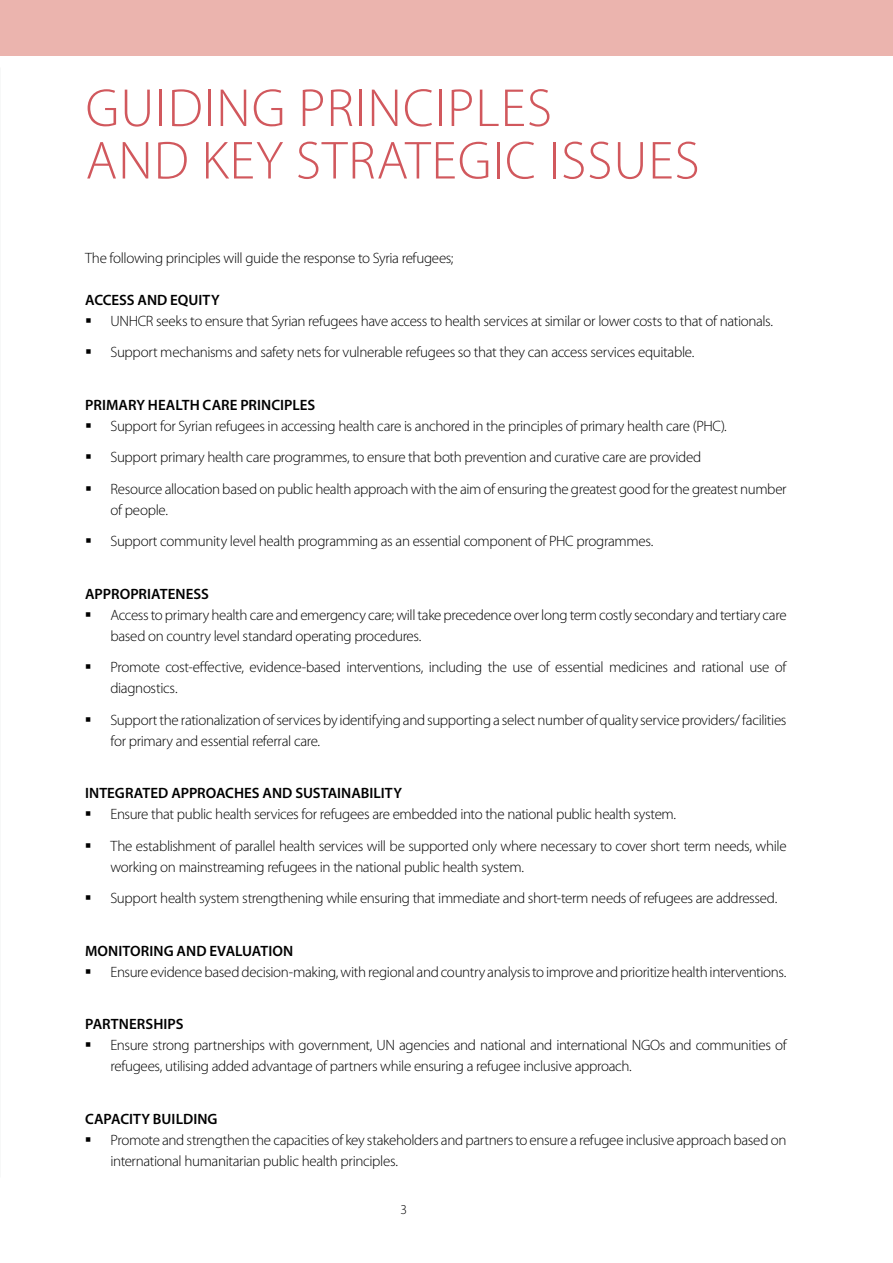
<style>
.page{position:relative;width:893px;height:1263px;background:#fff}
.page>*{position:absolute;margin:0;border:0;box-sizing:border-box;transform-origin:0 0}
.t1{font:300 54px/52.5px "Myriad Pro";letter-spacing:.02em;color:#d1585d}
.t2{font:300 15px/31.5px "Myriad Pro";letter-spacing:-.025em;color:#000}
.t3{font:600 15px "Myriad Pro";letter-spacing:.005em;color:#000}
.t4{font:300 13.5px "Myriad Pro";color:#000}
</style>
<div class="page">
<div style="left:0;top:0;width:893px;height:55px;background:#ebb4ae"></div>
<hr style="left:0;top:68px;width:1px;height:244px;background:#d1585d">
<h1 class="t1" style="left:86px;top:83px;width:487px;text-indent:362px">ples an d key strategic issu</h1>
<h1 class="t1" style="left:86px;top:83px;width:144px">Guiding</h1>
<h1 class="t1" style="left:298px;top:83px;width:52px">princi</h1>
<h1 class="t1" style="left:648px;top:135px;width:48px">es</h1>
<p class="t2" style="left:85px;top:242px;width:370px">The following principles will guide the response to Syria refugees;</p>
<p class="t3" style="left:85px;top:291px;width:136px">ACCESS AND EQUITY</p>
<p class="t2" style="left:111px;top:305px;width:664px">UNHCR seeks to ensure that Syrian refugees have access to health services at similar or lower costs to that of nationals.<br>Support mechanisms and safety nets for vulnerable refugees so that they can access services equitable.</p>
<p class="t3" style="left:85px;top:396px;width:232px">PRIMARY HEALTH CARE PRINCIPLES</p>
<p class="t2" style="left:111px;top:410px;width:678px">Support for Syrian refugees in accessing health care is anchored in the principles of primary health care (PHC).<br>Support primary health care programmes, to ensure that both prevention and curative care are provided<br>Resource allocation based on public health approach with the aim of ensuring the greatest good for the greatest number</p>
<p class="t2" style="left:111px;top:494px;width:544px">of people.<br>Support community level health programming as an essential component of PHC programmes.</p>
<p class="t3" style="left:85px;top:585px;width:125px">APPROPRIATENESS</p>
<p class="t2" style="left:110px;top:604px;width:678px;line-height:21px">Access to primary health care and emergency care; will take precedence over long term costly secondary and tertiary care based on country level standard operating procedures.</p>
<p class="t2" style="left:110px;top:657px;width:677px;line-height:21px">Promote cost-effective, evidence-based interventions, including the use of essential medicines and rational use of diagnostics.</p>
<p class="t2" style="left:110px;top:709px;width:678px;line-height:21px">Support the rationalization of services by identifying and supporting a select number of quality service providers/ facilities for primary and essential referral care.</p>
<p class="t3" style="left:85px;top:785px;width:318px">INTEGRATED APPROACHES AND SUSTAINABILITY</p>
<p class="t2" style="left:110px;top:799px;width:678px">Ensure that public health services for refugees are embedded into the national public health system.<br>The establishment of parallel health services will be supported only where necessary to cover short term needs, while</p>
<p class="t2" style="left:110px;top:851px;width:668px">working on mainstreaming refugees in the national public health system.<br>Support health system strengthening while ensuring that immediate and short-term needs of refugees are addressed.</p>
<p class="t3" style="left:85px;top:942px;width:210px">MONITORING AND EVALUATION</p>
<p class="t2" style="left:110px;top:956px;width:678px">Ensure evidence based decision-making, with regional and country analysis to improve and prioritize health interventions.</p>
<p class="t3" style="left:85px;top:1016px;width:100px">PARTNERSHIPS</p>
<p class="t2" style="left:110px;top:1035px;width:678px;line-height:21px">Ensure strong partnerships with government, UN agencies and national and international NGOs and communities of refugees, utilising added advantage of partners while ensuring a refugee inclusive approach.</p>
<p class="t3" style="left:85px;top:1110px;width:10px">CAPA</p>
<p class="t3" style="left:120px;top:1110px;width:99px">CITY BUILDING</p>
<p class="t2" style="left:110px;top:1129px;width:677px;line-height:21px">Promote and strengthen the capacities of key stakeholders and partners to ensure a refugee inclusive approach based on international humanitarian public health principles.</p>
<p class="t4" style="left:400px;top:1202px;width:8px">3</p>
</div>
